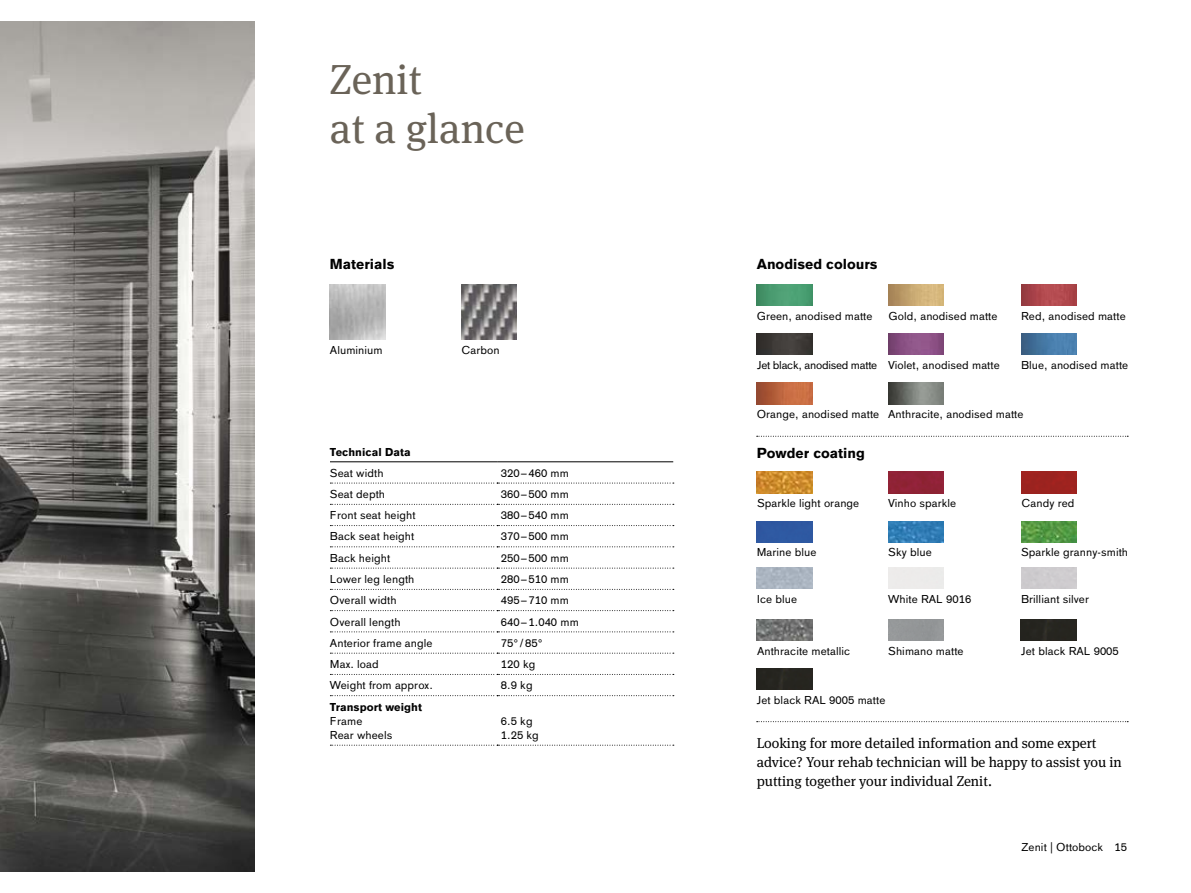
<style>
.page{position:relative;width:1191px;height:893px;background:#fff}
.page>*{position:absolute;margin:0;border:0;box-sizing:border-box;transform-origin:0 0}
.t1{font:42px/48.8px "OBO Serif";color:#6a6358}
.t2{font:14.25px/18.8px "OBO Serif";color:#000}
.t3{font:700 14.25px "OBO Sans";color:#000}
.t4{font:11.25px/14.2px "OBO Sans";letter-spacing:.005em;color:#000}
.t5{font:11.25px "OBO Sans";letter-spacing:-.025em;color:#000}
.t6{font:700 11.25px "OBO Sans";letter-spacing:.005em;color:#000}
</style>
<div class="page">
<img style="left:0;top:21px;width:254px;height:851px">
<svg style="left:330px;top:462px;width:343px;height:283px"></svg>
<div style="left:493px;top:462px;width:8px;height:21px;background:#fff"></div>
<div style="left:493px;top:483px;width:8px;height:21px;background:#fff"></div>
<div style="left:493px;top:505px;width:8px;height:20px;background:#fff"></div>
<div style="left:493px;top:526px;width:8px;height:20px;background:#fff"></div>
<div style="left:493px;top:547px;width:8px;height:21px;background:#fff"></div>
<div style="left:493px;top:568px;width:8px;height:21px;background:#fff"></div>
<div style="left:493px;top:590px;width:8px;height:20px;background:#fff"></div>
<div style="left:493px;top:611px;width:8px;height:20px;background:#fff"></div>
<div style="left:493px;top:632px;width:8px;height:21px;background:#fff"></div>
<div style="left:493px;top:653px;width:8px;height:21px;background:#fff"></div>
<div style="left:493px;top:675px;width:8px;height:20px;background:#fff"></div>
<div style="left:493px;top:696px;width:8px;height:49px;background:#fff"></div>
<hr style="left:330px;top:461px;width:167px;height:1px;background:#000">
<hr style="left:497px;top:461px;width:176px;height:1px;background:#000">
<svg style="left:330px;top:483px;width:344px;height:1px"></svg>
<svg style="left:330px;top:504px;width:344px;height:1px"></svg>
<svg style="left:330px;top:525px;width:344px;height:1px"></svg>
<svg style="left:330px;top:546px;width:344px;height:1px"></svg>
<svg style="left:330px;top:568px;width:344px;height:1px"></svg>
<svg style="left:330px;top:589px;width:344px;height:1px"></svg>
<svg style="left:330px;top:610px;width:344px;height:1px"></svg>
<svg style="left:330px;top:631px;width:344px;height:1px"></svg>
<svg style="left:330px;top:653px;width:344px;height:1px"></svg>
<svg style="left:330px;top:674px;width:344px;height:1px"></svg>
<svg style="left:330px;top:695px;width:344px;height:1px"></svg>
<svg style="left:330px;top:745px;width:344px;height:1px"></svg>
<svg style="left:756px;top:436px;width:372px;height:1px"></svg>
<svg style="left:756px;top:721px;width:372px;height:1px"></svg>
<img style="left:756px;top:334px;width:56px;height:21px">
<img style="left:888px;top:334px;width:55px;height:21px">
<img style="left:1021px;top:285px;width:55px;height:21px">
<img style="left:756px;top:285px;width:56px;height:21px">
<img style="left:756px;top:383px;width:56px;height:21px">
<img style="left:888px;top:383px;width:55px;height:21px">
<img style="left:888px;top:285px;width:55px;height:21px">
<img style="left:1021px;top:334px;width:55px;height:21px">
<img style="left:756px;top:472px;width:56px;height:21px">
<img style="left:888px;top:472px;width:55px;height:21px">
<img style="left:756px;top:521px;width:56px;height:21px">
<img style="left:1021px;top:472px;width:55px;height:21px">
<img style="left:756px;top:619px;width:56px;height:21px">
<img style="left:1020px;top:619px;width:56px;height:21px">
<img style="left:888px;top:521px;width:55px;height:21px">
<img style="left:756px;top:668px;width:56px;height:22px">
<img style="left:1021px;top:521px;width:55px;height:21px">
<img style="left:756px;top:568px;width:56px;height:21px">
<img style="left:330px;top:285px;width:55px;height:55px">
<img style="left:461px;top:285px;width:56px;height:55px">
<h1 class="t1" style="left:330px;top:56px;width:196px">Zenit<br>at a glance</h1>
<p class="t3" style="left:330px;top:256px;width:66px">Materials</p>
<p class="t3" style="left:756px;top:256px;width:122px">Anodised colours</p>
<p class="t4" style="left:330px;top:343px;width:54px">Aluminium</p>
<p class="t4" style="left:461px;top:343px;width:40px">Carbon</p>
<p class="t6" style="left:330px;top:445px;width:82px">Technical Data</p>
<p class="t4" style="left:330px;top:466px;width:55px">Seat width</p>
<p class="t4" style="left:501px;top:466px;width:69px">320–460 mm</p>
<p class="t4" style="left:330px;top:487px;width:57px">Seat depth</p>
<p class="t4" style="left:501px;top:487px;width:69px">360–500 mm</p>
<p class="t4" style="left:330px;top:508px;width:87px">Front seat height</p>
<p class="t4" style="left:501px;top:508px;width:69px">380–540 mm</p>
<p class="t4" style="left:330px;top:529px;width:86px">Back seat height</p>
<p class="t4" style="left:501px;top:529px;width:69px">370–500 mm</p>
<p class="t4" style="left:330px;top:551px;width:62px">Back height</p>
<p class="t4" style="left:501px;top:551px;width:69px">250–500 mm</p>
<p class="t4" style="left:330px;top:572px;width:86px">Lower leg length</p>
<p class="t4" style="left:501px;top:572px;width:69px">280–510 mm</p>
<p class="t4" style="left:330px;top:593px;width:68px">Overall width</p>
<p class="t4" style="left:501px;top:593px;width:69px">495–710 mm</p>
<p class="t4" style="left:330px;top:614px;width:72px">Overall length</p>
<p class="t4" style="left:501px;top:614px;width:79px">640–1.040 mm</p>
<p class="t4" style="left:330px;top:636px;width:104px">Anterior frame angle</p>
<p class="t4" style="left:501px;top:636px;width:43px">75° /85°</p>
<p class="t4" style="left:330px;top:657px;width:50px">Max. load</p>
<p class="t4" style="left:501px;top:657px;width:36px">120 kg</p>
<p class="t4" style="left:330px;top:678px;width:104px">Weight from approx.</p>
<p class="t4" style="left:501px;top:678px;width:33px">8.9 kg</p>
<p class="t6" style="left:330px;top:700px;width:94px">Transport weight</p>
<p class="t4" style="left:330px;top:714px;width:64px">Frame<br>Rear wheels</p>
<p class="t4" style="left:501px;top:714px;width:40px">6.5 kg<br>1.25 kg</p>
<p class="t4" style="left:756px;top:309px;width:117px">Green, anodised matte</p>
<p class="t4" style="left:1021px;top:309px;width:106px">Red, anodised matte</p>
<p class="t4" style="left:888px;top:309px;width:110px">Gold, anodised matte</p>
<p class="t5" style="left:757px;top:358px;width:244px">Jet black, anodised matte Violet, anodised matte</p>
<p class="t4" style="left:1021px;top:358px;width:109px">Blue, anodised matte</p>
<p class="t4" style="left:756px;top:407px;width:268px">Orange, anodised matte Anthracite, anodised matte</p>
<p class="t3" style="left:756px;top:445px;width:110px">Powder coating</p>
<p class="t4" style="left:757px;top:496px;width:104px">Sparkle light orange</p>
<p class="t4" style="left:888px;top:496px;width:70px">Vinho sparkle</p>
<p class="t4" style="left:756px;top:545px;width:61px">Marine blue</p>
<p class="t4" style="left:888px;top:545px;width:45px">Sky blue</p>
<p class="t4" style="left:756px;top:592px;width:42px">Ice blue</p>
<p class="t4" style="left:888px;top:592px;width:85px">White RAL 9016</p>
<p class="t4" style="left:1021px;top:496px;width:55px">Candy red</p>
<p class="t4" style="left:1021px;top:545px;width:109px">Sparkle granny-smith</p>
<p class="t4" style="left:1021px;top:592px;width:69px">Brilliant silver</p>
<p class="t4" style="left:757px;top:643px;width:95px">Anthracite metallic</p>
<p class="t4" style="left:888px;top:643px;width:77px">Shimano matte</p>
<p class="t4" style="left:1021px;top:643px;width:99px">Jet black RAL 9005</p>
<p class="t4" style="left:756px;top:693px;width:130px">Jet black RAL 9005 matte</p>
<p class="t2" style="left:756px;top:734px;width:367px">Looking for more detailed information and some expert advice? Your rehab technician will be happy to assist you in putting together your individual Zenit.</p>
<p class="t4" style="left:1021px;top:840px;width:107px">Zenit | Ottobock 15</p>
</div>
